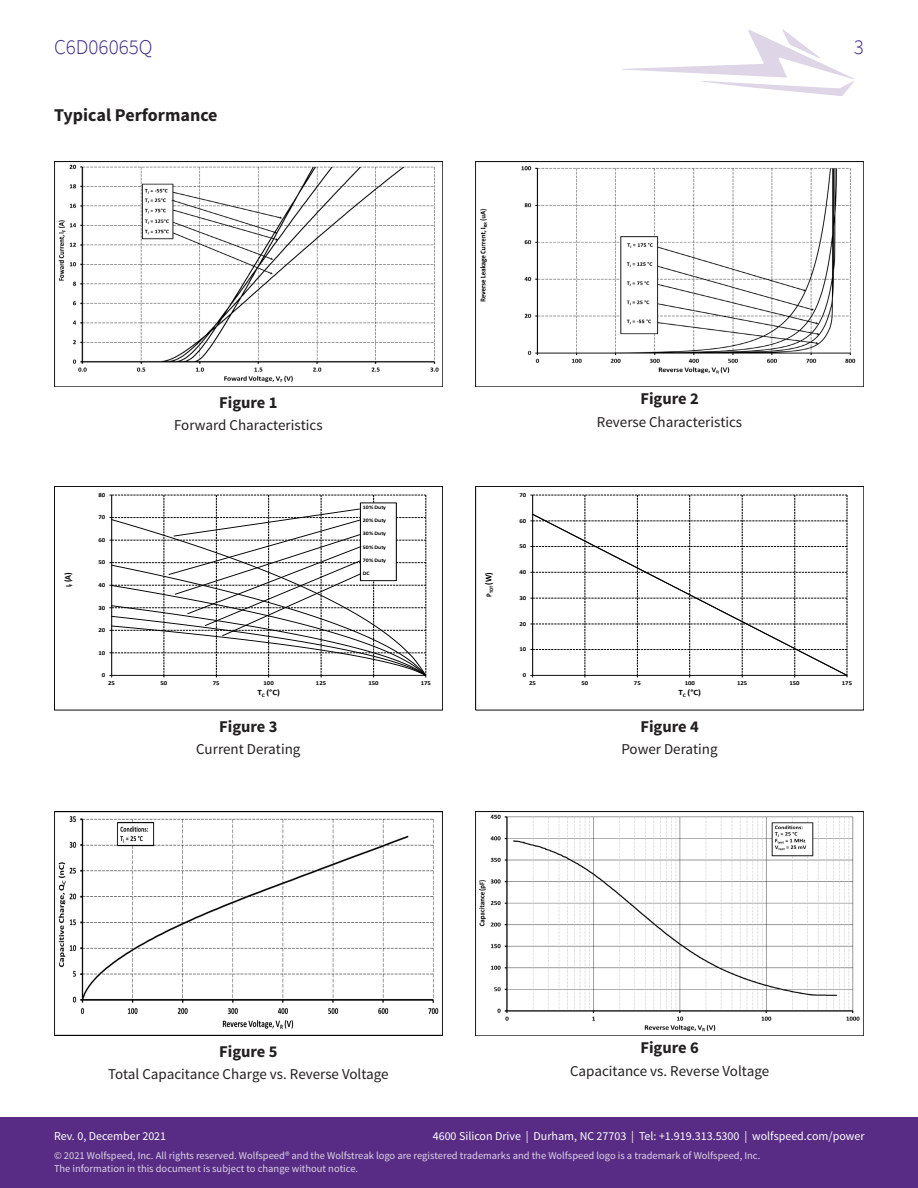
<style>
.page{position:relative;width:918px;height:1188px;background:#fff}
.page>*{position:absolute;margin:0;border:0;box-sizing:border-box;transform-origin:0 0}
.t1{font:300 21px "Source Sans Pro";color:#412a88}
.Section{font:700 18px "Source Sans Pro";color:#231f20}
.Section-2{font:700 16.5px "Source Sans Pro";color:#231f20}
.t2{font:15px "Source Sans Pro";color:#231f20}
.t3{font:12px "Source Sans Pro";color:#fff}
.t4{font:10.5px/12.6px "Source Sans Pro";color:#fff}
.t5{font:700 9px "Calibri";color:#000;scale:.9 1}
.t6{font:700 8.1px "Calibri";color:#000;scale:1.11 1}
.t7{font:700 6.15px "Calibri";letter-spacing:-.005em;color:#000;scale:1.11 1}
.t8{font:700 5.25px "Calibri";letter-spacing:-.01em;color:#000;scale:1.11 1}
.t9{font:700 5.1px "Calibri";color:#000;scale:.9 1}
.s1{font-size:7.65px}
</style>
<div class="page">
<svg style="left:622px;top:29px;width:232px;height:67px"></svg>
<div style="left:0;top:1118px;width:918px;height:70px;background:#582c84"></div>
<img style="left:54px;top:162px;width:389px;height:224px">
<img style="left:475px;top:162px;width:389px;height:224px">
<div style="left:54px;top:486px;width:389px;height:224px;border:1px solid #000"></div>
<svg style="left:109px;top:495px;width:318px;height:182px"></svg>
<svg style="left:530px;top:495px;width:318px;height:182px"></svg>
<svg style="left:533px;top:514px;width:314px;height:161px"></svg>
<div style="left:475px;top:486px;width:389px;height:224px;border:1px solid #000"></div>
<img style="left:54px;top:811px;width:389px;height:225px">
<img style="left:475px;top:811px;width:389px;height:225px">
<h1 class="t1" style="left:54px;top:34px;width:100px">C6D06065Q</h1>
<h1 class="t1" style="left:854px;top:34px;width:12px">3</h1>
<p class="Section" style="left:54px;top:103px;width:165px">Typical Performance</p>
<p class="t5" style="left:61px;top:587px;width:18px;rotate:-90deg"><span class="s1">I</span><sub>F</sub> (A)</p>
<p class="t7" style="left:99px;top:490px;width:8px">80</p>
<p class="t7" style="left:99px;top:513px;width:8px">70</p>
<p class="t7" style="left:99px;top:536px;width:8px">60</p>
<p class="t7" style="left:99px;top:558px;width:8px">50</p>
<p class="t7" style="left:99px;top:581px;width:8px">40</p>
<p class="t7" style="left:99px;top:603px;width:8px">30</p>
<p class="t7" style="left:99px;top:626px;width:8px">20</p>
<p class="t7" style="left:99px;top:648px;width:8px">10</p>
<p class="t7" style="left:102px;top:671px;width:5px">0</p>
<p class="Section-2" style="left:219px;top:392px;width:60px">Figure 1</p>
<p class="t2" style="left:174px;top:416px;width:150px">Forward Characteristics</p>
<p class="t8" style="left:363px;top:504px;width:22px">10% Duty</p>
<p class="t8" style="left:363px;top:517px;width:22px">20% Duty</p>
<p class="t8" style="left:363px;top:530px;width:22px">30% Duty</p>
<p class="t8" style="left:363px;top:543px;width:22px">50% Duty</p>
<p class="t8" style="left:363px;top:556px;width:22px">70% Duty</p>
<p class="t8" style="left:363px;top:570px;width:8px">DC</p>
<p class="t7" style="left:108px;top:679px;width:8px">25</p>
<p class="t7" style="left:161px;top:679px;width:8px">50</p>
<p class="t7" style="left:213px;top:679px;width:8px">75</p>
<p class="t7" style="left:264px;top:679px;width:11px">100</p>
<p class="t7" style="left:316px;top:679px;width:11px">125</p>
<p class="t7" style="left:368px;top:679px;width:11px">150</p>
<p class="t7" style="left:421px;top:679px;width:11px">175</p>
<p class="t6" style="left:258px;top:687px;width:22px">T<sub>C</sub> (°C)</p>
<p class="Section-2" style="left:219px;top:716px;width:60px">Figure 3</p>
<p class="t2" style="left:196px;top:740px;width:106px">Current Derating</p>
<p class="Section-2" style="left:640px;top:388px;width:60px">Figure 2</p>
<p class="t2" style="left:597px;top:412px;width:147px">Reverse Characteristics</p>
<p class="t9" style="left:488px;top:597px;width:29px;rotate:-90deg"><sup>P</sup>TOT <sup>(W)</sup></p>
<p class="t7" style="left:519px;top:490px;width:8px">70</p>
<p class="t7" style="left:519px;top:516px;width:8px">60</p>
<p class="t7" style="left:519px;top:542px;width:8px">50</p>
<p class="t7" style="left:519px;top:568px;width:8px">40</p>
<p class="t7" style="left:519px;top:593px;width:8px">30</p>
<p class="t7" style="left:519px;top:619px;width:8px">20</p>
<p class="t7" style="left:519px;top:645px;width:8px">10</p>
<p class="t7" style="left:523px;top:671px;width:5px">0</p>
<p class="t7" style="left:529px;top:679px;width:8px">25</p>
<p class="t7" style="left:582px;top:679px;width:8px">50</p>
<p class="t7" style="left:634px;top:679px;width:8px">75</p>
<p class="t7" style="left:685px;top:679px;width:11px">100</p>
<p class="t7" style="left:737px;top:679px;width:11px">125</p>
<p class="t7" style="left:790px;top:679px;width:11px">150</p>
<p class="t7" style="left:842px;top:679px;width:11px">175</p>
<p class="t6" style="left:679px;top:687px;width:22px">T<sub>C</sub> (°C)</p>
<p class="Section-2" style="left:640px;top:716px;width:60px">Figure 4</p>
<p class="t2" style="left:621px;top:740px;width:98px">Power Derating</p>
<p class="Section-2" style="left:219px;top:1041px;width:60px">Figure 5</p>
<p class="t2" style="left:108px;top:1065px;width:282px">Total Capacitance Charge vs. Reverse Voltage</p>
<p class="Section-2" style="left:640px;top:1037px;width:60px">Figure 6</p>
<p class="t2" style="left:570px;top:1062px;width:201px">Capacitance vs. Reverse Voltage</p>
<p class="t3" style="left:433px;top:1129px;width:433px">4600 Silicon Drive | Durham, NC 27703 | Tel: +1.919.313.5300 | wolfspeed.com/power</p>
<p class="t3" style="left:54px;top:1129px;width:114px">Rev. 0, December 2021</p>
<p class="t4" style="left:54px;top:1150px;width:708px">© 2021 Wolfspeed, Inc. All rights reserved. Wolfspeed® and the Wolfstreak logo are registered trademarks and the Wolfspeed logo is a trademark of Wolfspeed, Inc.<br>The information in this document is subject to change without notice.</p>
</div>
